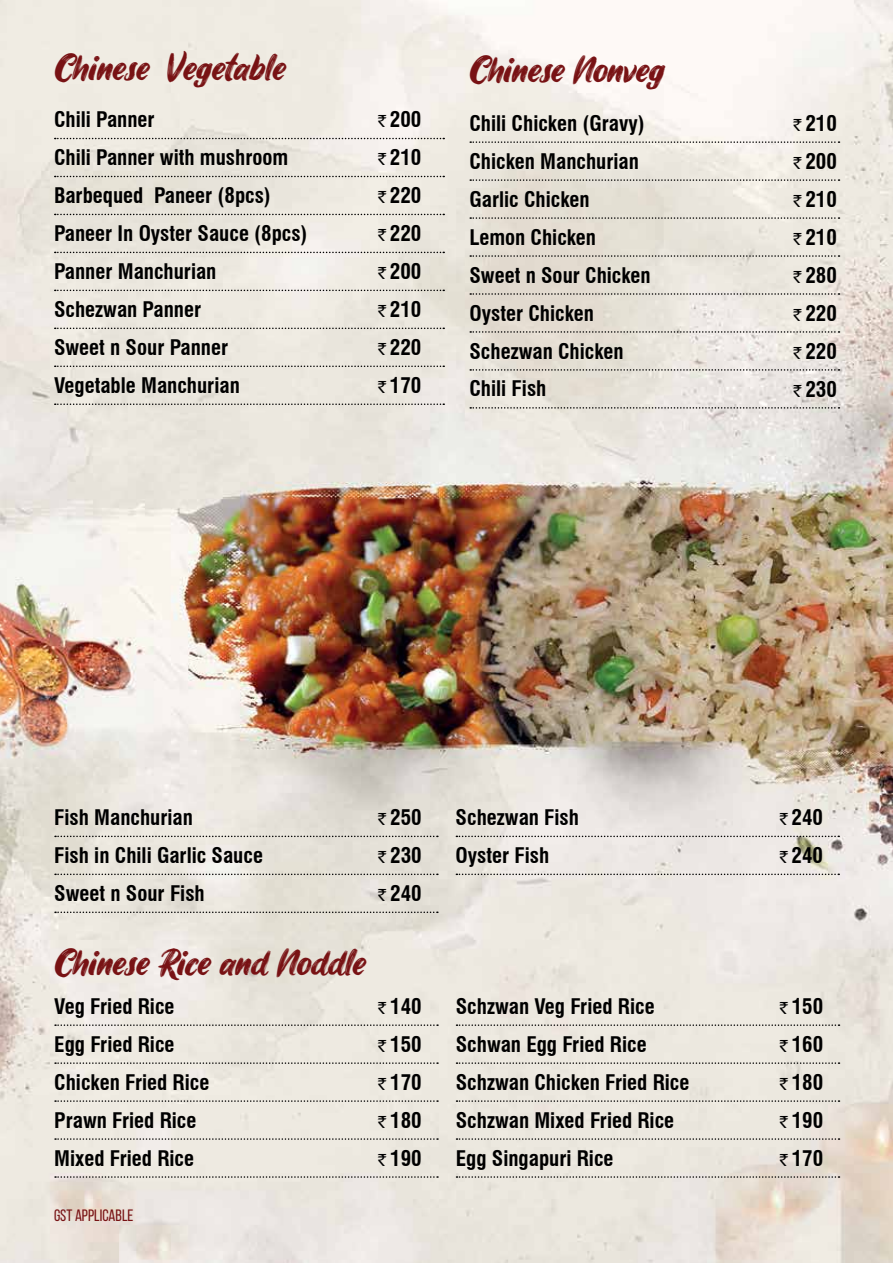
<style>
.page{position:relative;width:893px;height:1263px;background:#fff}
.page>*{position:absolute;margin:0;border:0;box-sizing:border-box;transform-origin:0 0}
.t1{font:36px "James Stroker";color:#781214}
.t2{font:700 condensed 21px "Swiss 721 BT";color:#000}
.t3{font:16.5px "Bebas Neue";color:#781214}
.s1{font-family:"Indian Rupee";font-weight:400;font-stretch:normal;font-size:16.5px}
</style>
<div class="page">
<img style="left:0;top:0;width:893px;height:1263px">
<svg style="left:55px;top:138px;width:389px;height:1px"></svg>
<svg style="left:55px;top:176px;width:389px;height:1px"></svg>
<svg style="left:55px;top:214px;width:389px;height:1px"></svg>
<svg style="left:55px;top:252px;width:389px;height:1px"></svg>
<svg style="left:55px;top:290px;width:389px;height:1px"></svg>
<svg style="left:55px;top:328px;width:389px;height:1px"></svg>
<svg style="left:55px;top:365px;width:389px;height:2px"></svg>
<svg style="left:55px;top:403px;width:389px;height:2px"></svg>
<svg style="left:470px;top:141px;width:369px;height:2px"></svg>
<svg style="left:470px;top:179px;width:369px;height:2px"></svg>
<svg style="left:470px;top:217px;width:369px;height:2px"></svg>
<svg style="left:470px;top:255px;width:369px;height:2px"></svg>
<svg style="left:470px;top:293px;width:369px;height:2px"></svg>
<svg style="left:470px;top:331px;width:369px;height:2px"></svg>
<svg style="left:470px;top:369px;width:369px;height:2px"></svg>
<svg style="left:470px;top:407px;width:369px;height:2px"></svg>
<svg style="left:55px;top:1024px;width:383px;height:2px"></svg>
<svg style="left:55px;top:1062px;width:383px;height:2px"></svg>
<svg style="left:55px;top:1100px;width:383px;height:2px"></svg>
<svg style="left:55px;top:1138px;width:383px;height:2px"></svg>
<svg style="left:55px;top:1176px;width:383px;height:2px"></svg>
<svg style="left:456px;top:1024px;width:383px;height:2px"></svg>
<svg style="left:456px;top:1062px;width:383px;height:2px"></svg>
<svg style="left:456px;top:1100px;width:383px;height:2px"></svg>
<svg style="left:456px;top:1138px;width:383px;height:2px"></svg>
<svg style="left:456px;top:1176px;width:383px;height:2px"></svg>
<svg style="left:55px;top:836px;width:383px;height:1px"></svg>
<svg style="left:55px;top:873px;width:383px;height:2px"></svg>
<svg style="left:55px;top:911px;width:383px;height:2px"></svg>
<svg style="left:456px;top:836px;width:383px;height:1px"></svg>
<svg style="left:456px;top:873px;width:383px;height:2px"></svg>
<h1 class="t1" style="left:54px;top:51px;width:233px">Chinese Vegetable</h1>
<p class="t2" style="left:54px;top:107px;width:102px">Chili Panner</p>
<p class="t2" style="left:378px;top:107px;width:45px"><span class="s1">`</span>200</p>
<p class="t2" style="left:54px;top:145px;width:236px">Chili Panner with mushroom</p>
<p class="t2" style="left:378px;top:145px;width:45px"><span class="s1">`</span>210</p>
<p class="t2" style="left:54px;top:183px;width:218px">Barbequed Paneer (8pcs)</p>
<p class="t2" style="left:378px;top:183px;width:45px"><span class="s1">`</span>220</p>
<p class="t2" style="left:54px;top:221px;width:255px">Paneer In Oyster Sauce (8pcs)</p>
<p class="t2" style="left:378px;top:221px;width:45px"><span class="s1">`</span>220</p>
<p class="t2" style="left:54px;top:259px;width:164px">Panner Manchurian</p>
<p class="t2" style="left:378px;top:259px;width:45px"><span class="s1">`</span>200</p>
<p class="t2" style="left:54px;top:297px;width:149px">Schezwan Panner</p>
<p class="t2" style="left:378px;top:297px;width:45px"><span class="s1">`</span>210</p>
<p class="t2" style="left:54px;top:335px;width:176px">Sweet n Sour Panner</p>
<p class="t2" style="left:378px;top:335px;width:45px"><span class="s1">`</span>220</p>
<p class="t2" style="left:54px;top:373px;width:187px">Vegetable Manchurian</p>
<p class="t2" style="left:378px;top:373px;width:45px"><span class="s1">`</span>170</p>
<h1 class="t1" style="left:469px;top:53px;width:196px">Chinese Nonveg</h1>
<p class="t2" style="left:469px;top:111px;width:177px">Chili Chicken (Gravy)</p>
<p class="t2" style="left:793px;top:111px;width:45px"><span class="s1">`</span>210</p>
<p class="t2" style="left:469px;top:148px;width:171px">Chicken Manchurian</p>
<p class="t2" style="left:793px;top:148px;width:45px"><span class="s1">`</span>200</p>
<p class="t2" style="left:469px;top:186px;width:122px">Garlic Chicken</p>
<p class="t2" style="left:793px;top:186px;width:45px"><span class="s1">`</span>210</p>
<p class="t2" style="left:469px;top:224px;width:128px">Lemon Chicken</p>
<p class="t2" style="left:793px;top:224px;width:45px"><span class="s1">`</span>210</p>
<p class="t2" style="left:469px;top:262px;width:183px">Sweet n Sour Chicken</p>
<p class="t2" style="left:793px;top:262px;width:45px"><span class="s1">`</span>280</p>
<p class="t2" style="left:469px;top:300px;width:126px">Oyster Chicken</p>
<p class="t2" style="left:793px;top:300px;width:45px"><span class="s1">`</span>220</p>
<p class="t2" style="left:469px;top:338px;width:156px">Schezwan Chicken</p>
<p class="t2" style="left:793px;top:338px;width:45px"><span class="s1">`</span>220</p>
<p class="t2" style="left:469px;top:376px;width:78px">Chili Fish</p>
<p class="t2" style="left:793px;top:376px;width:45px"><span class="s1">`</span>230</p>
<p class="t2" style="left:54px;top:805px;width:140px">Fish Manchurian</p>
<p class="t2" style="left:378px;top:805px;width:45px"><span class="s1">`</span>250</p>
<p class="t2" style="left:54px;top:843px;width:210px">Fish in Chili Garlic Sauce</p>
<p class="t2" style="left:378px;top:843px;width:45px"><span class="s1">`</span>230</p>
<p class="t2" style="left:54px;top:881px;width:152px">Sweet n Sour Fish</p>
<p class="t2" style="left:378px;top:881px;width:45px"><span class="s1">`</span>240</p>
<h1 class="t1" style="left:54px;top:946px;width:313px">Chinese Rice and Noddle</h1>
<p class="t2" style="left:54px;top:993px;width:122px">Veg Fried Rice</p>
<p class="t2" style="left:378px;top:993px;width:45px"><span class="s1">`</span>140</p>
<p class="t2" style="left:54px;top:1031px;width:122px">Egg Fried Rice</p>
<p class="t2" style="left:378px;top:1031px;width:45px"><span class="s1">`</span>150</p>
<p class="t2" style="left:54px;top:1069px;width:157px">Chicken Fried Rice</p>
<p class="t2" style="left:378px;top:1069px;width:45px"><span class="s1">`</span>170</p>
<p class="t2" style="left:54px;top:1107px;width:144px">Prawn Fried Rice</p>
<p class="t2" style="left:378px;top:1107px;width:45px"><span class="s1">`</span>180</p>
<p class="t2" style="left:54px;top:1145px;width:141px">Mixed Fried Rice</p>
<p class="t2" style="left:378px;top:1145px;width:45px"><span class="s1">`</span>190</p>
<p class="t3" style="left:54px;top:1207px;width:81px">GST APPLICABLE</p>
<p class="t2" style="left:456px;top:805px;width:125px">Schezwan Fish</p>
<p class="t2" style="left:780px;top:805px;width:45px"><span class="s1">`</span>240</p>
<p class="t2" style="left:456px;top:843px;width:95px">Oyster Fish</p>
<p class="t2" style="left:780px;top:843px;width:45px"><span class="s1">`</span>240</p>
<p class="t2" style="left:456px;top:993px;width:200px">Schzwan Veg Fried Rice</p>
<p class="t2" style="left:780px;top:993px;width:45px"><span class="s1">`</span>150</p>
<p class="t2" style="left:456px;top:1031px;width:192px">Schwan Egg Fried Rice</p>
<p class="t2" style="left:780px;top:1031px;width:45px"><span class="s1">`</span>160</p>
<p class="t2" style="left:456px;top:1069px;width:235px">Schzwan Chicken Fried Rice</p>
<p class="t2" style="left:780px;top:1069px;width:45px"><span class="s1">`</span>180</p>
<p class="t2" style="left:456px;top:1107px;width:220px">Schzwan Mixed Fried Rice</p>
<p class="t2" style="left:780px;top:1107px;width:45px"><span class="s1">`</span>190</p>
<p class="t2" style="left:456px;top:1145px;width:159px">Egg Singapuri Rice</p>
<p class="t2" style="left:780px;top:1145px;width:45px"><span class="s1">`</span>170</p>
</div>
